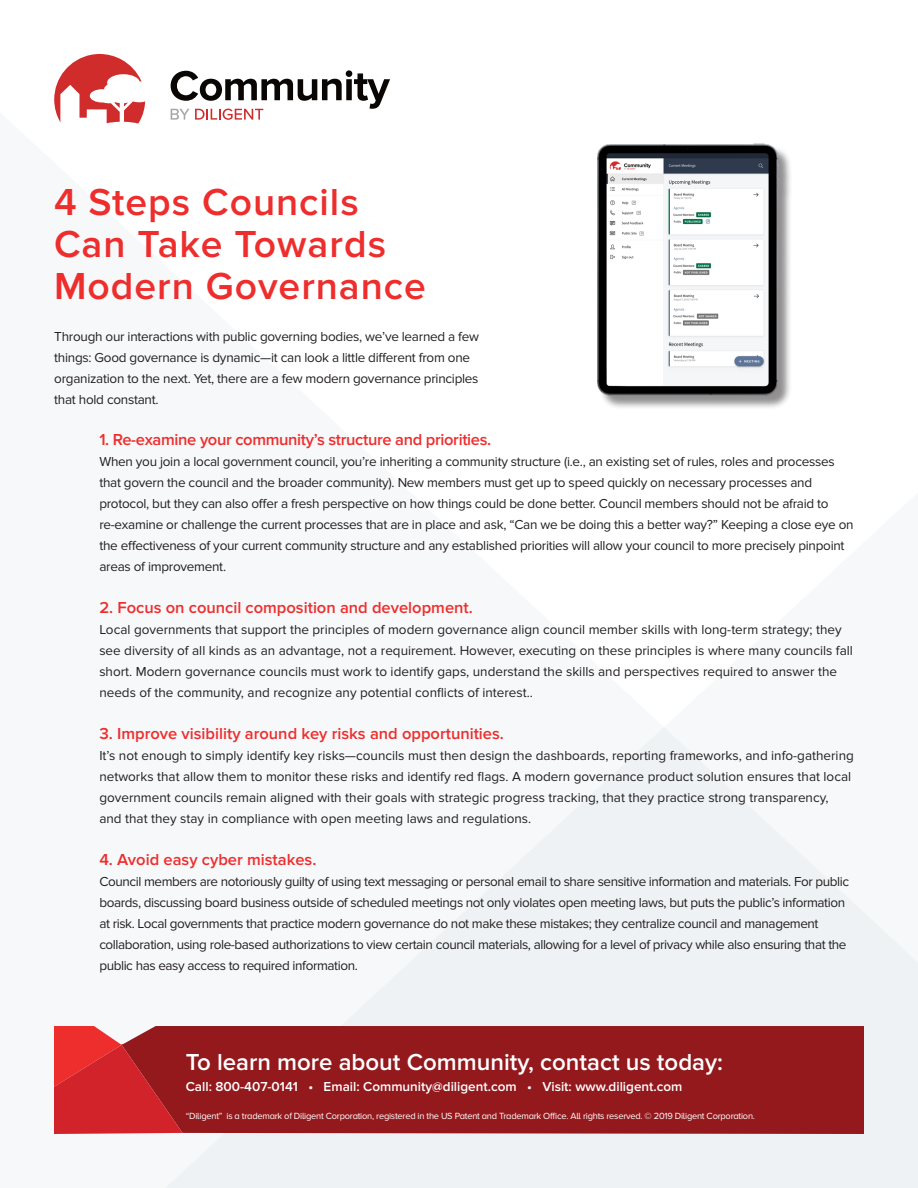
<style>
.page{position:relative;width:918px;height:1188px;background:#fff}
.page>*{position:absolute;margin:0;border:0;box-sizing:border-box;transform-origin:0 0}
.Title_Intro{font:600 39px/42px "Proxima Nova";letter-spacing:.025em;color:#ee2d2d}
.t1{font:600 24px "Proxima Nova";color:#fff}
.Title_Intro-2{font:600 16.5px "Proxima Nova";color:#ee2d2d}
.Body_text{font:600 16.5px "Proxima Nova";letter-spacing:-.02em;color:#ee2d2d}
.Body_text-2{font:13.5px/21px "Proxima Nova";letter-spacing:-.02em;color:#231f20}
.Body_text-3{font:13.5px/21px "Proxima Nova";color:#231f20}
.t2{font:600 13.5px "Proxima Nova";color:#fff}
.t3{font:9.3px "Proxima Nova A";letter-spacing:-.025em;color:#fff}
</style>
<div class="page">
<div style="left:165px;top:727px;width:753px;height:461px;background:#eef2f4"></div>
<svg style="left:171px;top:70px;width:219px;height:50px"></svg>
<svg style="left:54px;top:54px;width:91px;height:70px"></svg>
<div style="left:599px;top:146px;width:194px;height:264px;background:#231f20;opacity:.5"></div>
<img style="left:597px;top:143px;width:182px;height:252px">
<div style="left:183px;top:1026px;width:681px;height:108px;background:#93191d"></div>
<svg style="left:54px;top:1026px;width:129px;height:108px;background:#c92c32"></svg>
<p class="Title_Intro" style="left:54px;top:182px;width:373px">4 Steps Councils<br>Can Take Towards<br>Modern Governance</p>
<p class="Body_text-2" style="left:54px;top:326px;width:426px">Through our interactions with public governing bodies, we’ve learned a few things: Good governance is dynamic—it can look a little different from one organization to the next. Yet, there are a few modern governance principles that hold constant.</p>
<p class="Body_text" style="left:99px;top:430px;width:393px">1. Re-examine your community’s structure and priorities.</p>
<p class="Body_text-2" style="left:99px;top:451px;width:756px">When you join a local government council, you’re inheriting a community structure (i.e., an existing set of rules, roles and processes that govern the council and the broader community). New members must get up to speed quickly on necessary processes and protocol, but they can also offer a fresh perspective on how things could be done better. Council members should not be afraid to re-examine or challenge the current processes that are in place and ask, “Can we be doing this a better way?” Keeping a close eye on the effectiveness of your current community structure and any established priorities will allow your council to more precisely pinpoint areas of improvement.</p>
<p class="Title_Intro-2" style="left:99px;top:598px;width:375px">2. Focus on council composition and development.</p>
<p class="Body_text-3" style="left:99px;top:619px;width:755px">Local governments that support the principles of modern governance align council member skills with long-term strategy; they see diversity of all kinds as an advantage, not a requirement. However, executing on these principles is where many councils fall short. Modern governance councils must work to identify gaps, understand the skills and perspectives required to answer the needs of the community, and recognize any potential conflicts of interest..</p>
<p class="Title_Intro-2" style="left:99px;top:724px;width:406px">3. Improve visibility around key risks and opportunities.</p>
<p class="Body_text-3" style="left:99px;top:745px;width:756px">It’s not enough to simply identify key risks—councils must then design the dashboards, reporting frameworks, and info-gathering networks that allow them to monitor these risks and identify red flags. A modern governance product solution ensures that local government councils remain aligned with their goals with strategic progress tracking, that they practice strong transparency, and that they stay in compliance with open meeting laws and regulations.</p>
<p class="Title_Intro-2" style="left:99px;top:850px;width:219px">4. Avoid easy cyber mistakes.</p>
<p class="Body_text-2" style="left:99px;top:871px;width:751px">Council members are notoriously guilty of using text messaging or personal email to share sensitive information and materials. For public boards, discussing board business outside of scheduled meetings not only violates open meeting laws, but puts the public’s information at risk. Local governments that practice modern governance do not make these mistakes; they centralize council and management collaboration, using role-based authorizations to view certain council materials, allowing for a level of privacy while also ensuring that the public has easy access to required information.</p>
<p class="t1" style="left:186px;top:1048px;width:539px">To learn more about Community, contact us today:</p>
<p class="t2" style="left:186px;top:1078px;width:498px">Call: 800-407-0141 • Email: Community@diligent.com • Visit: www.diligent.com</p>
<p class="t3" style="left:186px;top:1110px;width:571px">“Diligent” is a trademark of Diligent Corporation, registered in the US Patent and Trademark Office. All rights reserved. © 2019 Diligent Corporation.</p>
</div>
